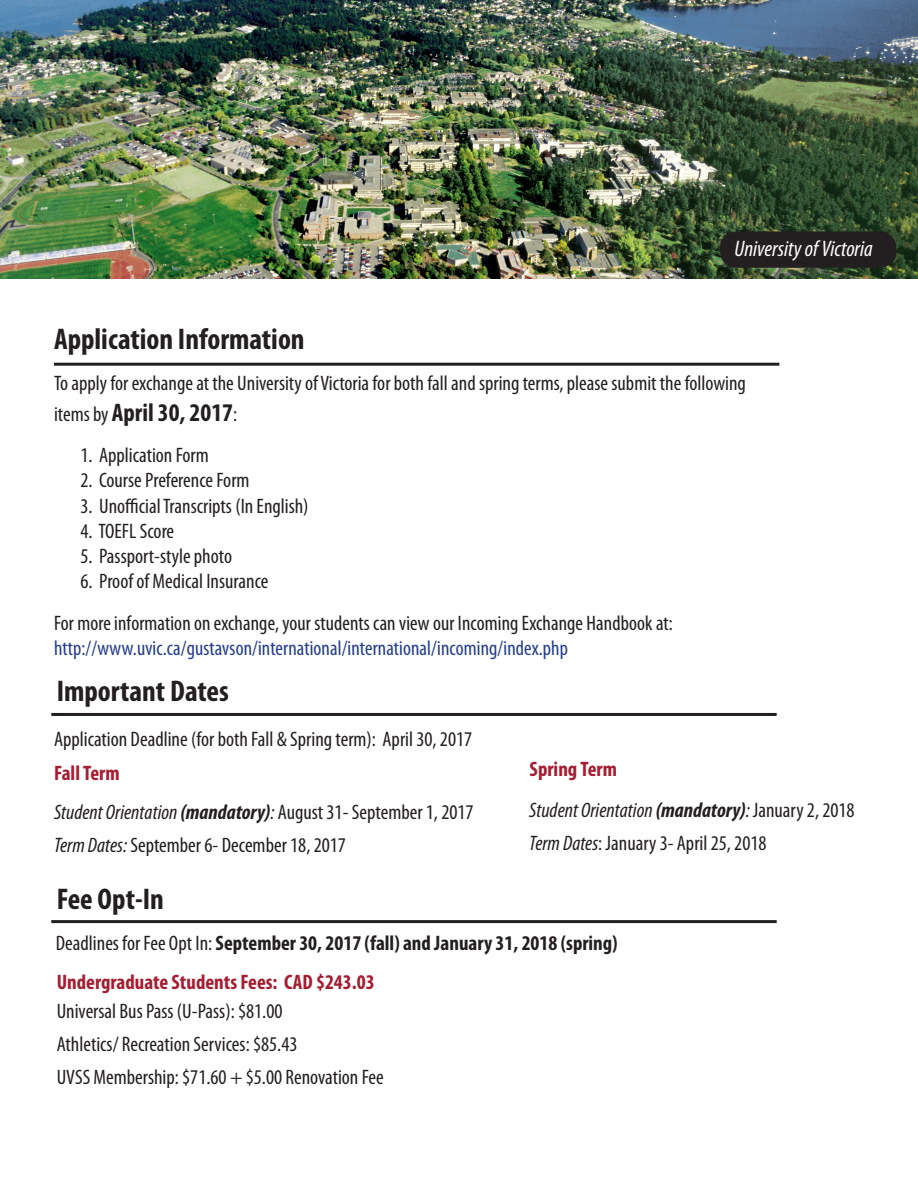
<style>
.page{position:relative;width:918px;height:1188px;background:#fff}
.page>*{position:absolute;margin:0;border:0;box-sizing:border-box;transform-origin:0 0}
.t1{font:700 condensed 30px "Myriad Pro";color:#231f20}
.t2{font:700 condensed 25.5px "Myriad Pro";color:#231f20}
.t3{font:italic condensed 22.5px "Myriad Pro";color:#fff}
.t4{font:condensed 21px/25.2px "Myriad Pro";color:#231f20}
.t5{font:700 condensed 21px "Myriad Pro";color:#231f20}
.t6{font:700 condensed 21px "Myriad Pro";color:#a61d32}
.t7{font:italic condensed 21px "Myriad Pro";color:#231f20}
.s1{font-weight:400;font-size:21px}
.s2{color:#253f8e}
.s3{font-style:italic}
.s4{font-weight:700;font-style:italic}
.s5{font-weight:700}
.s6{font-style:normal}
.s7{font-weight:400}
</style>
<div class="page">
<img style="left:0;top:0;width:918px;height:279px">
<div style="left:720px;top:231px;width:176px;height:37px;background:#231f20;border-radius:17px"></div>
<hr style="left:54px;top:363px;width:725px;height:3px;background:#231f20">
<hr style="left:51px;top:713px;width:726px;height:3px;background:#231f20">
<hr style="left:51px;top:920px;width:726px;height:3px;background:#231f20">
<p class="t1" style="left:54px;top:320px;width:252px">Application Information</p>
<p class="t3" style="left:734px;top:235px;width:140px">University of Victoria</p>
<p class="t4" style="left:54px;top:370px;width:694px">To apply for exchange at the University of Victoria for both fall and spring terms, please submit the following</p>
<p class="t2" style="left:54px;top:396px;width:185px"><span class="s1">items by</span> April 30, 2017<span class="s1">:</span></p>
<p class="t4" style="left:80px;top:442px;width:130px">1. Application Form</p>
<p class="t4" style="left:80px;top:468px;width:171px">2. Course Preference Form</p>
<p class="t4" style="left:80px;top:493px;width:230px">3. Unofficial Transcripts (In English)</p>
<p class="t4" style="left:80px;top:518px;width:95px">4. TOEFL Score</p>
<p class="t4" style="left:80px;top:543px;width:153px">5. Passport-style photo</p>
<p class="t4" style="left:80px;top:568px;width:190px">6. Proof of Medical Insurance</p>
<p class="t4" style="left:54px;top:610px;width:621px">For more information on exchange, your students can view our Incoming Exchange Handbook at: <span class="s2">http://www.uvic.ca/gustavson/international/international/incoming/index.php</span></p>
<p class="t1" style="left:57px;top:672px;width:174px">Important Dates</p>
<p class="t4" style="left:54px;top:726px;width:420px">Application Deadline (for both Fall &amp; Spring term): April 30, 2017</p>
<p class="t6" style="left:54px;top:760px;width:67px">Fall Term</p>
<p class="t6" style="left:530px;top:756px;width:89px">Spring Term</p>
<p class="t4" style="left:54px;top:799px;width:421px"><span class="s3">Student Orientation</span> <span class="s4">(mandatory)</span><span class="s3">:</span> August 31- September 1, 2017</p>
<p class="t4" style="left:54px;top:832px;width:294px"><span class="s3">Term Dates:</span> September 6- December 18, 2017</p>
<p class="t1" style="left:57px;top:881px;width:109px">Fee Opt-In</p>
<p class="t7" style="left:529px;top:797px;width:327px">Student Orientation <span class="s5">(mandatory)</span>: <span class="s6">January 2, 2018</span></p>
<p class="t4" style="left:529px;top:830px;width:239px"><span class="s3">Term Dates</span>: January 3- April 25, 2018</p>
<p class="t5" style="left:56px;top:930px;width:563px"><span class="s7">Deadlines for Fee Opt In:</span> September 30, 2017 (fall) and January 31, 2018 (spring)</p>
<p class="t6" style="left:57px;top:969px;width:319px">Undergraduate Students Fees: CAD $243.03</p>
<p class="t4" style="left:57px;top:998px;width:227px">Universal Bus Pass (U-Pass): $81.00</p>
<p class="t4" style="left:57px;top:1031px;width:242px">Athletics/ Recreation Services: $85.43</p>
<p class="t4" style="left:57px;top:1064px;width:329px">UVSS Membership: $71.60 + $5.00 Renovation Fee</p>
</div>
